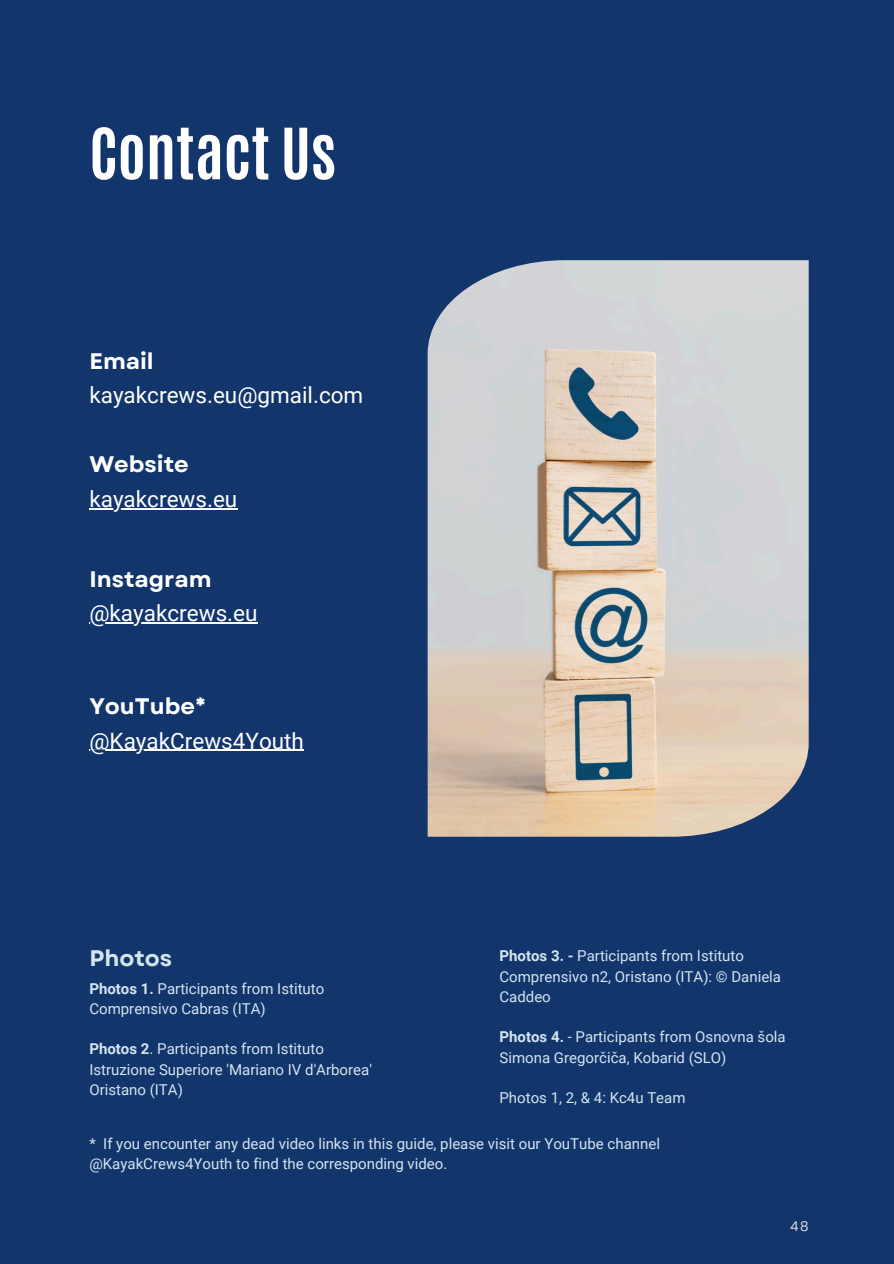
<style>
.page{position:relative;width:894px;height:1264px;background:#fff}
.page>*{position:absolute;margin:0;border:0;box-sizing:border-box;transform-origin:0 0}
.t1{font:700 60px "Antonio";color:#fff}
.t2{font:22.5px "Roboto";color:#fff}
.t3{font:700 22.5px "Garet";color:#fff}
.t4{font:700 22.5px "Garet";color:#d4e5f0}
.t5{font:15px/20.2px "Roboto";color:#d4e5f0}
.t6{font:13.5px "Poppins";color:#d9d9d9}
.s1{font-weight:700}
</style>
<div class="page">
<div style="left:0;top:0;width:893px;height:1263px;background:#12356c"></div>
<img style="left:427px;top:260px;width:381px;height:576px">
<hr style="left:89px;top:622px;width:168px;height:1px;background:#fff">
<hr style="left:89px;top:508px;width:148px;height:1px;background:#fff">
<hr style="left:89px;top:750px;width:215px;height:1px;background:#fff">
<h1 class="t1" style="left:89px;top:111px;width:248px">Contact Us</h1>
<h2 class="t3" style="left:89px;top:344px;width:66px">Email</h2>
<h3 class="t2" style="left:89px;top:382px;width:275px">kayakcrews.eu@gmail.com</h3>
<p class="t3" style="left:89px;top:448px;width:101px">Website</p>
<p class="t2" style="left:89px;top:486px;width:149px">kayakcrews.eu</p>
<h3 class="t3" style="left:89px;top:562px;width:124px">Instagram</h3>
<p class="t2" style="left:89px;top:600px;width:170px">@kayakcrews.eu</p>
<p class="t3" style="left:89px;top:690px;width:118px">YouTube*</p>
<h2 class="t2" style="left:89px;top:728px;width:216px">@KayakCrews4Youth</h2>
<h2 class="t4" style="left:89px;top:942px;width:84px">Photos</h2>
<h3 class="t5" style="left:89px;top:978px;width:236px"><span class="s1">Photos 1.</span> Participants from Istituto<br>Comprensivo Cabras (ITA)</h3>
<h2 class="t5" style="left:89px;top:1039px;width:284px"><span class="s1">Photos 2</span>. Participants from Istituto<br>Istruzione Superiore 'Mariano IV d'Arborea'<br>Oristano (ITA)</h2>
<h2 class="t5" style="left:89px;top:1133px;width:572px">* If you encounter any dead video links in this guide, please visit our YouTube channel @KayakCrews4Youth to find the corresponding video.</h2>
<p class="t5" style="left:499px;top:946px;width:283px"><span class="s1">Photos 3. -</span> Participants from Istituto<br>Comprensivo n2, Oristano (ITA): © Daniela<br>Caddeo</p>
<p class="t5" style="left:499px;top:1027px;width:287px"><span class="s1">Photos 4.</span> - Participants from Osnovna šola<br>Simona Gregorčiča, Kobarid (SLO)</p>
<p class="t5" style="left:499px;top:1087px;width:187px">Photos 1, 2, &amp; 4: Kc4u Team</p>
<p class="t6" style="left:789px;top:1217px;width:20px">48</p>
</div>
